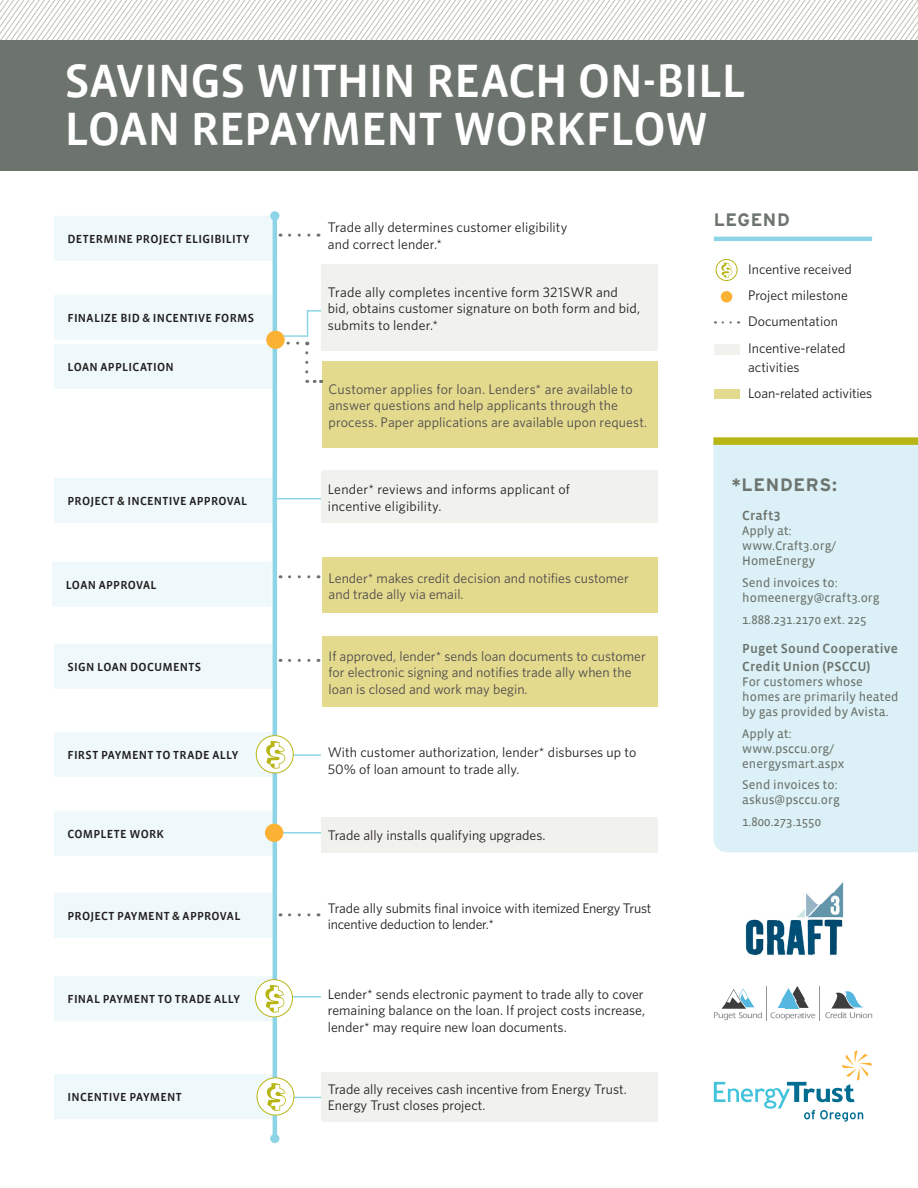
<style>
.page{position:relative;width:918px;height:1188px;background:#fff}
.page>*{position:absolute;margin:0;border:0;box-sizing:border-box;transform-origin:0 0}
.t1{font:48px/48px "Vista Sans Med";letter-spacing:-.02em;color:#fff}
.sidebar___header_1_b{font:700 18px "Interstate";letter-spacing:.04em;color:#6d736d}
.sidebar___subhead{font:700 18px "Interstate";letter-spacing:.03em;color:#6d736d}
.body{font:13.8px/16.5px "Whitney";color:#231f20}
.body-2{font:13.8px/16.5px "Whitney";letter-spacing:-.02em;color:#231f20}
.sidebar___subhead-2{font:13.5px/18px "Vista Sans Med";letter-spacing:.005em;color:#6d736d}
.sidebar___subhead-3{font:12.75px/15px "Vista Sans Reg";color:#6d736d}
.Side_SubHeaders{font:12px "Vista Sans Med";letter-spacing:.02em;color:#231f20}
</style>
<div class="page">
<svg style="left:290px;top:575px;width:29px;height:3px"></svg>
<svg style="left:290px;top:659px;width:29px;height:3px"></svg>
<svg style="left:290px;top:913px;width:29px;height:3px"></svg>
<svg style="left:290px;top:234px;width:29px;height:3px"></svg>
<div style="left:54px;top:216px;width:219px;height:45px;background:#eff9fb"></div>
<div style="left:54px;top:295px;width:220px;height:45px;background:#eff9fb"></div>
<div style="left:54px;top:478px;width:219px;height:45px;background:#eff9fb"></div>
<div style="left:54px;top:344px;width:219px;height:45px;background:#eff9fb"></div>
<div style="left:54px;top:644px;width:219px;height:45px;background:#eff9fb"></div>
<div style="left:54px;top:811px;width:219px;height:45px;background:#eff9fb"></div>
<div style="left:54px;top:732px;width:219px;height:45px;background:#eff9fb"></div>
<div style="left:54px;top:893px;width:220px;height:45px;background:#eff9fb"></div>
<div style="left:54px;top:976px;width:220px;height:45px;background:#eff9fb"></div>
<div style="left:54px;top:1074px;width:220px;height:45px;background:#eff9fb"></div>
<hr style="left:274px;top:754px;width:47px;height:2px;background:#8dd5e6">
<hr style="left:276px;top:335px;width:32px;height:2px;background:#8dd5e6">
<hr style="left:273px;top:216px;width:4px;height:919px;background:#8dd5e6">
<img style="left:0;top:0;width:918px;height:40px">
<div style="left:0;top:40px;width:918px;height:131px;background:#6d736d"></div>
<hr style="left:307px;top:310px;width:24px;height:2px;background:#8dd5e6">
<div style="left:321px;top:264px;width:336px;height:87px;background:#f1f1ee"></div>
<div style="left:322px;top:636px;width:335px;height:71px;background:#e3da8e"></div>
<hr style="left:273px;top:498px;width:52px;height:1px;background:#8dd5e6">
<div style="left:322px;top:558px;width:335px;height:55px;background:#e3da8e"></div>
<div style="left:266px;top:331px;width:19px;height:18px;background:#fbb133;border-radius:50%"></div>
<div style="left:322px;top:362px;width:335px;height:86px;background:#e3da8e"></div>
<hr style="left:273px;top:832px;width:58px;height:2px;background:#8dd5e6">
<div style="left:321px;top:817px;width:336px;height:35px;background:#f1f1ee"></div>
<svg style="left:307px;top:312px;width:1px;height:23px"></svg>
<div style="left:265px;top:824px;width:18px;height:18px;background:#fbb133;border-radius:50%"></div>
<div style="left:256px;top:736px;width:37px;height:37px;background:#fff;border-radius:50%"></div>
<svg style="left:266px;top:741px;width:19px;height:28px"></svg>
<div style="left:256px;top:735px;width:38px;height:38px;border:1px solid #b8b516;border-radius:50%"></div>
<div style="left:321px;top:1072px;width:336px;height:50px;background:#f1f1ee"></div>
<hr style="left:274px;top:996px;width:47px;height:2px;background:#8dd5e6">
<hr style="left:272px;top:1097px;width:49px;height:1px;background:#8dd5e6">
<div style="left:257px;top:1078px;width:37px;height:37px;background:#fff;border-radius:50%"></div>
<svg style="left:267px;top:1083px;width:19px;height:28px"></svg>
<div style="left:257px;top:1077px;width:37px;height:39px;border:1px solid #b8b516;border-radius:50%"></div>
<div style="left:255px;top:980px;width:37px;height:37px;background:#fff;border-radius:50%"></div>
<svg style="left:265px;top:985px;width:19px;height:28px"></svg>
<div style="left:255px;top:979px;width:38px;height:38px;border:1px solid #b8b516;border-radius:50%"></div>
<svg style="left:288px;top:342px;width:20px;height:30px"></svg>
<svg style="left:314px;top:380px;width:8px;height:3px"></svg>
<div style="left:321px;top:471px;width:336px;height:52px;background:#f1f1ee"></div>
<div style="left:52px;top:562px;width:220px;height:45px;background:#eff9fb"></div>
<svg style="left:714px;top:1050px;width:158px;height:72px"></svg>
<img style="left:745px;top:882px;width:99px;height:74px">
<div style="left:270px;top:1134px;width:9px;height:9px;background:#8dd5e6;border-radius:50%"></div>
<div style="left:270px;top:211px;width:9px;height:9px;background:#8dd5e6;border-radius:50%"></div>
<div style="left:714px;top:389px;width:25px;height:10px;background:#e3da8e"></div>
<div style="left:714px;top:344px;width:25px;height:10px;background:#f1f1ee"></div>
<svg style="left:716px;top:259px;width:21px;height:22px"></svg>
<svg style="left:721px;top:263px;width:11px;height:15px"></svg>
<div style="left:716px;top:259px;width:21px;height:22px;border:1px solid #b8b516;border-radius:50%"></div>
<svg style="left:723px;top:321px;width:16px;height:3px"></svg>
<div style="left:721px;top:291px;width:11px;height:12px;background:#fbb133;border-radius:50%"></div>
<hr style="left:714px;top:237px;width:158px;height:4px;background:#8dd5e6">
<hr style="left:766px;top:986px;width:1px;height:34px;background:#939598">
<hr style="left:819px;top:986px;width:1px;height:34px;background:#939598">
<svg style="left:770px;top:986px;width:45px;height:34px"></svg>
<svg style="left:825px;top:991px;width:47px;height:27px"></svg>
<svg style="left:714px;top:988px;width:48px;height:32px"></svg>
<div style="left:713px;top:445px;width:205px;height:407px;background:#dbf1f7"></div>
<div style="left:713px;top:437px;width:205px;height:8px;background:#b8b516"></div>
<p class="t1" style="left:64px;top:58px;width:683px">SAVINGS WITHIN REACH ON-BILL<br>LOAN REPAYMENT WORKFLOW</p>
<p class="Side_SubHeaders" style="left:68px;top:233px;width:183px">DETERMINE PROJECT ELIGIBILITY</p>
<p class="Side_SubHeaders" style="left:68px;top:312px;width:188px">FINALIZE BID &amp; INCENTIVE FORMS</p>
<p class="Side_SubHeaders" style="left:68px;top:361px;width:108px">LOAN APPLICATION</p>
<p class="Side_SubHeaders" style="left:68px;top:495px;width:181px">PROJECT &amp; INCENTIVE APPROVAL</p>
<p class="Side_SubHeaders" style="left:66px;top:579px;width:92px">LOAN APPROVAL</p>
<p class="Side_SubHeaders" style="left:68px;top:661px;width:135px">SIGN LOAN DOCUMENTS</p>
<p class="Side_SubHeaders" style="left:68px;top:749px;width:172px">FIRST PAYMENT TO TRADE ALLY</p>
<p class="Side_SubHeaders" style="left:68px;top:828px;width:98px">COMPLETE WORK</p>
<p class="Side_SubHeaders" style="left:68px;top:910px;width:174px">PROJECT PAYMENT &amp; APPROVAL</p>
<p class="Side_SubHeaders" style="left:68px;top:993px;width:174px">FINAL PAYMENT TO TRADE ALLY</p>
<p class="Side_SubHeaders" style="left:68px;top:1091px;width:116px">INCENTIVE PAYMENT</p>
<p class="body" style="left:328px;top:219px;width:241px">Trade ally determines customer eligibility and correct lender.*</p>
<p class="body" style="left:328px;top:283px;width:314px">Trade ally completes incentive form 321SWR and bid, obtains customer signature on both form and bid, submits to lender.*</p>
<p class="body" style="left:329px;top:381px;width:320px">Customer applies for loan. Lenders* are available to answer questions and help applicants through the process. Paper applications are available upon request.</p>
<p class="body" style="left:328px;top:481px;width:244px">Lender* reviews and informs applicant of incentive eligibility.</p>
<p class="body" style="left:329px;top:569px;width:302px">Lender* makes credit decision and notifies customer and trade ally via email.</p>
<p class="body" style="left:329px;top:647px;width:319px">If approved, lender* sends loan documents to customer for electronic signing and notifies trade ally when the loan is closed and work may begin.</p>
<p class="body" style="left:328px;top:744px;width:310px">With customer authorization, lender* disburses up to<br>50% of loan amount to trade ally.</p>
<p class="body" style="left:328px;top:827px;width:219px">Trade ally installs qualifying upgrades.</p>
<p class="body-2" style="left:328px;top:900px;width:325px">Trade ally submits final invoice with itemized Energy Trust incentive deduction to lender.*</p>
<p class="body" style="left:328px;top:985px;width:319px;text-align:justify">Lender* sends electronic payment to trade ally to cover remaining balance on the loan. If project costs increase, lender* may require new loan documents.</p>
<p class="body" style="left:328px;top:1081px;width:300px">Trade ally receives cash incentive from Energy Trust.<br>Energy Trust closes project.</p>
<p class="sidebar___subhead" style="left:714px;top:208px;width:77px">LEGEND</p>
<p class="body" style="left:748px;top:261px;width:105px">Incentive received</p>
<p class="body" style="left:748px;top:287px;width:101px">Project milestone</p>
<p class="body" style="left:748px;top:313px;width:91px">Documentation</p>
<p class="body" style="left:748px;top:338px;width:99px;line-height:19.5px">Incentive-related activities</p>
<p class="body" style="left:748px;top:385px;width:126px">Loan-related activities</p>
<p class="sidebar___header_1_b" style="left:732px;top:473px;width:107px">*LENDERS:</p>
<p class="sidebar___subhead-2" style="left:742px;top:507px;width:40px">Craft3</p>
<p class="sidebar___subhead-3" style="left:742px;top:524px;width:96px">Apply at: www.Craft3.org/<br>HomeEnergy</p>
<p class="sidebar___subhead-3" style="left:742px;top:575px;width:139px">Send invoices to: homeenergy@craft3.org</p>
<p class="sidebar___subhead-3" style="left:742px;top:612px;width:126px">1.888.231.2170 ext. 225</p>
<p class="sidebar___subhead-2" style="left:742px;top:640px;width:157px">Puget Sound Cooperative<br>Credit Union (PSCCU)</p>
<p class="sidebar___subhead-3" style="left:742px;top:674px;width:158px">For customers whose homes are primarily heated by gas provided by Avista.</p>
<p class="sidebar___subhead-3" style="left:742px;top:726px;width:103px">Apply at: www.psccu.org/ energysmart.aspx</p>
<p class="sidebar___subhead-3" style="left:742px;top:778px;width:99px">Send invoices to: askus@psccu.org</p>
<p class="sidebar___subhead-3" style="left:742px;top:815px;width:80px">1.800.273.1550</p>
</div>
